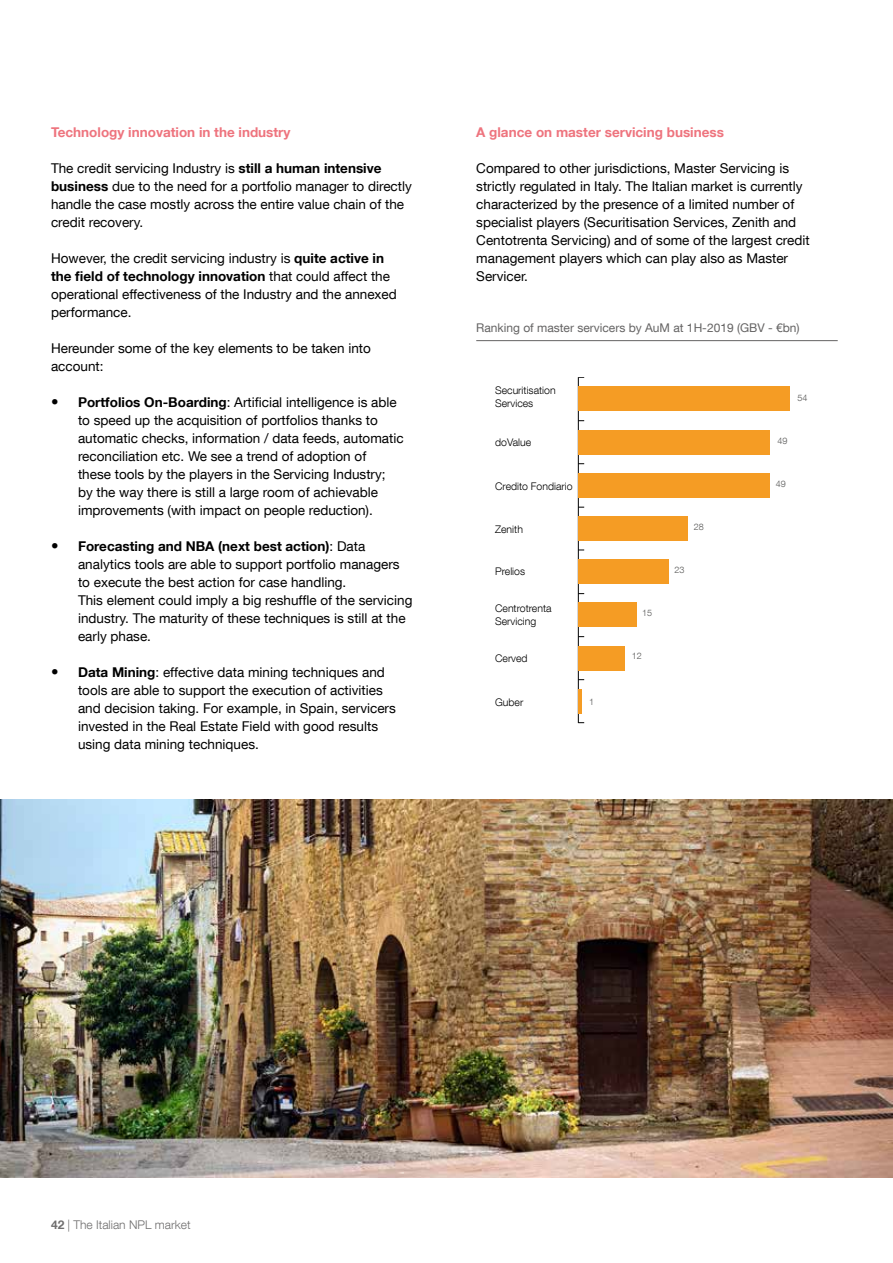
<style>
.page{position:relative;width:893px;height:1263px;background:#fff}
.page>*{position:absolute;margin:0;border:0;box-sizing:border-box;transform-origin:0 0}
.t1{font:13.5px/18px "Helvetica Neue LT Com";color:#000}
.t2{font:700 13.5px "Helvetica Neue LT Com";color:#ee747e}
.t3{font:12px "Helvetica Neue LT Com";color:#646363}
.t4{font:300 12px "Helvetica Neue LT Com";color:#706f6f}
.t5{font:300 10.5px/12.6px "Helvetica Neue LT Com";color:#000}
.t6{font:300 9px "Helvetica Neue LT Com";color:#575756}
.s1{font-weight:700}
.s2{font-weight:700;font-size:15px}
</style>
<div class="page">
<img style="left:0;top:799px;width:893px;height:379px">
<hr style="left:476px;top:340px;width:362px;height:1px;background:#646363">
<hr style="left:578px;top:377px;width:1px;height:346px;background:#000">
<div style="left:578px;top:387px;width:212px;height:24px;background:#f59c24"></div>
<div style="left:578px;top:430px;width:192px;height:24px;background:#f59c24"></div>
<div style="left:578px;top:473px;width:192px;height:24px;background:#f59c24"></div>
<div style="left:578px;top:516px;width:110px;height:25px;background:#f59c24"></div>
<div style="left:578px;top:560px;width:90px;height:24px;background:#f59c24"></div>
<div style="left:578px;top:603px;width:59px;height:24px;background:#f59c24"></div>
<div style="left:578px;top:646px;width:47px;height:24px;background:#f59c24"></div>
<hr style="left:578px;top:689px;width:4px;height:24px;background:#f59c24">
<p class="t2" style="left:51px;top:124px;width:241px">Technology innovation in the industry</p>
<p class="t1" style="left:51px;top:159px;width:362px">The credit servicing Industry is <span class="s1">still a human intensive business</span> due to the need for a portfolio manager to directly handle the case mostly across the entire value chain of the credit recovery.</p>
<p class="t1" style="left:51px;top:249px;width:347px">However, the credit servicing industry is <span class="s1">quite active in the field of technology innovation</span> that could affect the operational effectiveness of the Industry and the annexed performance.</p>
<p class="t1" style="left:51px;top:339px;width:321px">Hereunder some of the key elements to be taken into account:</p>
<p class="t1" style="left:78px;top:393px;width:327px;text-indent:-27px"><span class="s2">•</span> <span class="s1">Portfolios On-Boarding</span>: Artificial intelligence is able to speed up the acquisition of portfolios thanks to automatic checks, information / data feeds, automatic reconciliation etc. We see a trend of adoption of<br>these tools by the players in the Servicing Industry; by the way there is still a large room of achievable improvements (with impact on people reduction).</p>
<p class="t1" style="left:78px;top:537px;width:336px;text-indent:-27px"><span class="s2">•</span> <span class="s1">Forecasting and NBA (next best action)</span>: Data analytics tools are able to support portfolio managers to execute the best action for case handling.<br>This element could imply a big reshuffle of the servicing industry. The maturity of these techniques is still at the early phase.</p>
<p class="t1" style="left:78px;top:663px;width:319px;text-indent:-27px"><span class="s2">•</span> <span class="s1">Data Mining</span>: effective data mining techniques and tools are able to support the execution of activities and decision taking. For example, in Spain, servicers invested in the Real Estate Field with good results using data mining techniques.</p>
<p class="t2" style="left:476px;top:124px;width:249px">A glance on master servicing business</p>
<p class="t1" style="left:476px;top:159px;width:335px">Compared to other jurisdictions, Master Servicing is strictly regulated in Italy. The Italian market is currently characterized by the presence of a limited number of specialist players (Securitisation Services, Zenith and Centotrenta Servicing) and of some of the largest credit management players which can play also as Master Servicer.</p>
<p class="t3" style="left:476px;top:320px;width:325px">Ranking of master servicers by AuM at 1H-2019 (GBV - €bn)</p>
<p class="t5" style="left:495px;top:384px;width:62px">Securitisation<br>Services</p>
<p class="t5" style="left:495px;top:436px;width:37px">doValue</p>
<p class="t5" style="left:495px;top:479px;width:79px">Credito Fondiario</p>
<p class="t5" style="left:495px;top:523px;width:29px">Zenith</p>
<p class="t5" style="left:495px;top:565px;width:31px">Prelios</p>
<p class="t5" style="left:495px;top:602px;width:58px">Centrotrenta<br>Servicing</p>
<p class="t5" style="left:495px;top:652px;width:34px">Cerved</p>
<p class="t5" style="left:495px;top:695px;width:30px">Guber</p>
<p class="t6" style="left:589px;top:696px;width:7px">1</p>
<p class="t6" style="left:642px;top:607px;width:12px">15</p>
<p class="t6" style="left:632px;top:650px;width:12px">12</p>
<p class="t6" style="left:694px;top:521px;width:12px">28</p>
<p class="t6" style="left:674px;top:565px;width:12px">23</p>
<p class="t6" style="left:797px;top:392px;width:12px">54</p>
<p class="t6" style="left:777px;top:435px;width:12px">49</p>
<p class="t6" style="left:776px;top:479px;width:12px">49</p>
<p class="t4" style="left:51px;top:1217px;width:141px"><span class="s1">42</span> | The Italian NPL market</p>
</div>
